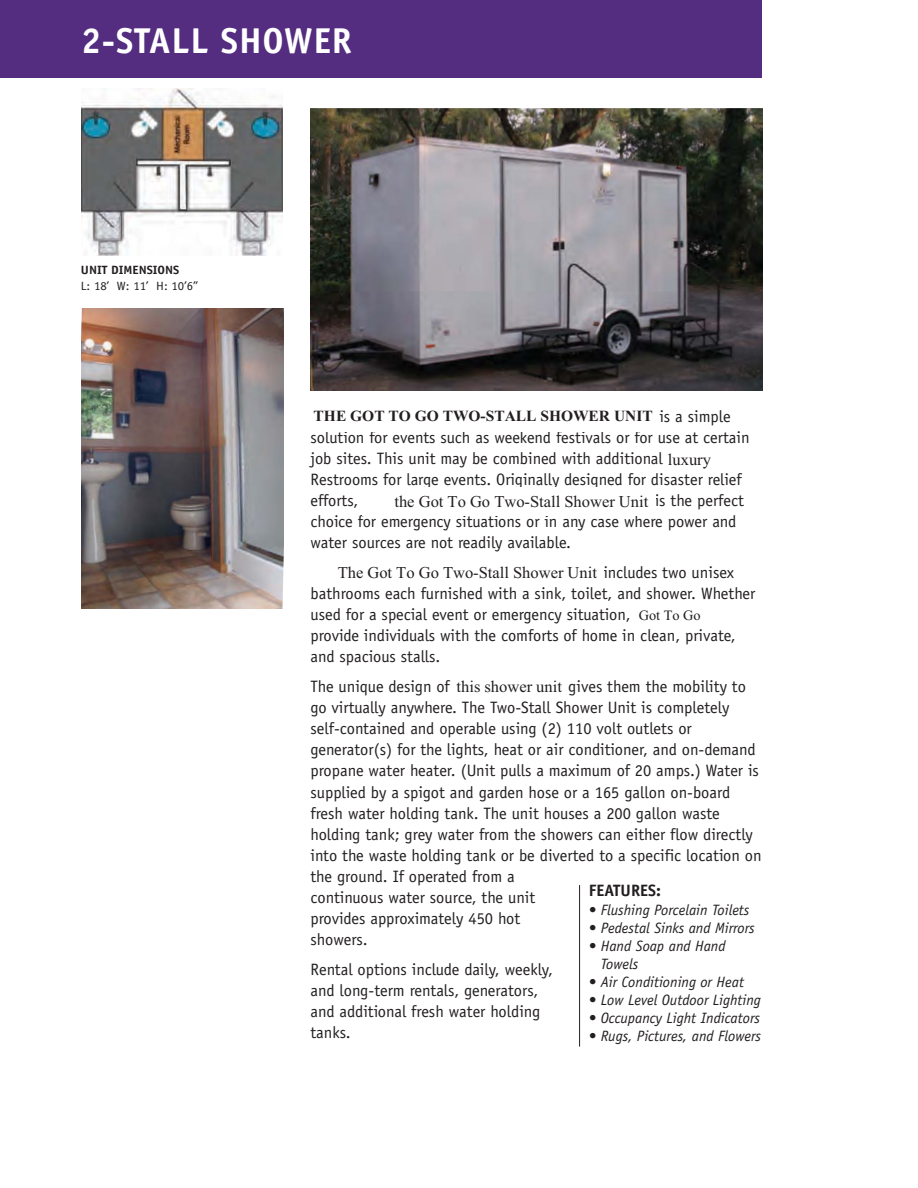
<style>
.page{position:relative;width:918px;height:1188px;background:#fff}
.page>*{position:absolute;margin:0;border:0;box-sizing:border-box;transform-origin:0 0}
.t1{font:700 36px "Officina Sans";letter-spacing:.025em;color:#fff}
.t2{font:16.5px/21px "Officina Sans";color:#231f20}
.t3{font:16.5px "Times New Roman";color:#231f20}
.t4{font:700 16.5px "Officina Sans";color:#231f20}
.t5{font:700 15.45px "Times New Roman";color:#231f20}
.t6{font:italic 15px/18px "Officina Sans";color:#231f20}
.t7{font:14.25px "Times New Roman";color:#231f20}
.t8{font:12px "Officina Sans";color:#231f20;scale:1.07 1}
.t9{font:700 12px "Officina Sans";color:#231f20;scale:1.07 1}
.s1{font-weight:700}
.s2{font-family:"Officina Sans"}
</style>
<div class="page">
<img style="left:310px;top:109px;width:453px;height:282px">
<img style="left:81px;top:309px;width:202px;height:300px">
<img style="left:81px;top:89px;width:202px;height:166px">
<hr style="left:579px;top:885px;width:1px;height:162px;background:#231f20">
<div style="left:0;top:0;width:918px;height:78px;background:#542d81"></div>
<div style="left:765px;top:0;width:153px;height:88px;background:#fff"></div>
<h1 class="t1" style="left:81px;top:27px;width:272px">2-STALL SHOWER</h1>
<p class="t9" style="left:81px;top:265px;width:94px">UNIT DIMENSIONS</p>
<p class="t8" style="left:81px;top:281px;width:111px">L: 18’ W: 11’ H: 10’6”</p>
<p class="t5" style="left:314px;top:407px;width:341px">THE GOT TO GO TWO-STALL SHOWER UNIT</p>
<p class="t2" style="left:311px;top:408px;width:441px"><span class="s1">THE ROYAL RESTROOMS TWO-STALL SHOWER UNIT</span> is a simple solution for events such as weekend festivals or for use at certain job sites. This unit may be combined with additional Royal Restrooms for large events. Originally designed for disaster relief efforts, the Royal Restrooms Two-Sta l Show U</p>
<p class="t3" style="left:668px;top:450px;width:45px">luxury</p>
<p class="t3" style="left:394px;top:492px;width:351px">the Got To Go Two-Stall Shower Unit <span class="s2">is the perfect</span></p>
<p class="t2" style="left:311px;top:513px;width:427px">choice for emergency situations or in any case where power and water sources are not readily available.</p>
<p class="t2" style="left:311px;top:564px;width:271px">The Royal Restrooms Two-Sta l Show U</p>
<p class="t3" style="left:338px;top:562px;width:398px">The Got To Go Two-Stall Shower Unit <span class="s2">includes two unisex</span></p>
<p class="t2" style="left:311px;top:585px;width:446px">bathrooms each furnished with a sink, toilet, and shower. Whether used for a special event or emergency situation, Royal Restrooms provide individuals with the comforts of home in clean, private, and spacious stalls.</p>
<p class="t2" style="left:311px;top:678px;width:453px">The unique design of Royal Restrooms gives them the mobility to go virtually anywhere. The Two-Stall Shower Unit is completely self-contained and operable using (2) 110 volt outlets or generator(s) for the lights, heat or air conditioner, and on-demand propane water heater. (Unit pulls a maximum of 20 amps.) Water is supplied by a spigot and garden hose or a 165 gallon on-board fresh water holding tank. The unit houses a 200 gallon waste holding tank; grey water from the showers can either flow directly into the waste holding tank or be diverted to a specific location on the ground. If operated from a<br>continuous water source, the unit<br>provides approximately 450 hot<br>showers.</p>
<p class="t2" style="left:311px;top:960px;width:244px">Rental options include daily, weekly, and long-term rentals, generators, and additional fresh water holding</p>
<p class="t7" style="left:639px;top:607px;width:63px">Got To Go</p>
<p class="t3" style="left:457px;top:677px;width:107px">this shower unit</p>
<p class="t4" style="left:589px;top:884px;width:74px">FEATURES:</p>
<p class="t6" style="left:589px;top:902px;width:162px">• Flushing Porcelain Toilets</p>
<p class="t6" style="left:589px;top:920px;width:167px">• Pedestal Sinks and Mirrors</p>
<p class="t6" style="left:601px;top:938px;width:127px;text-indent:-12px">• Hand Soap and Hand<br>Towels</p>
<p class="t6" style="left:589px;top:974px;width:157px">• Air Conditioning or Heat</p>
<p class="t6" style="left:589px;top:992px;width:174px">• Low Level Outdoor Lighting</p>
<p class="t6" style="left:589px;top:1010px;width:173px">• Occupancy Light Indicators</p>
<p class="t6" style="left:589px;top:1028px;width:174px">• Rugs, Pictures, and Flowers</p>
</div>
